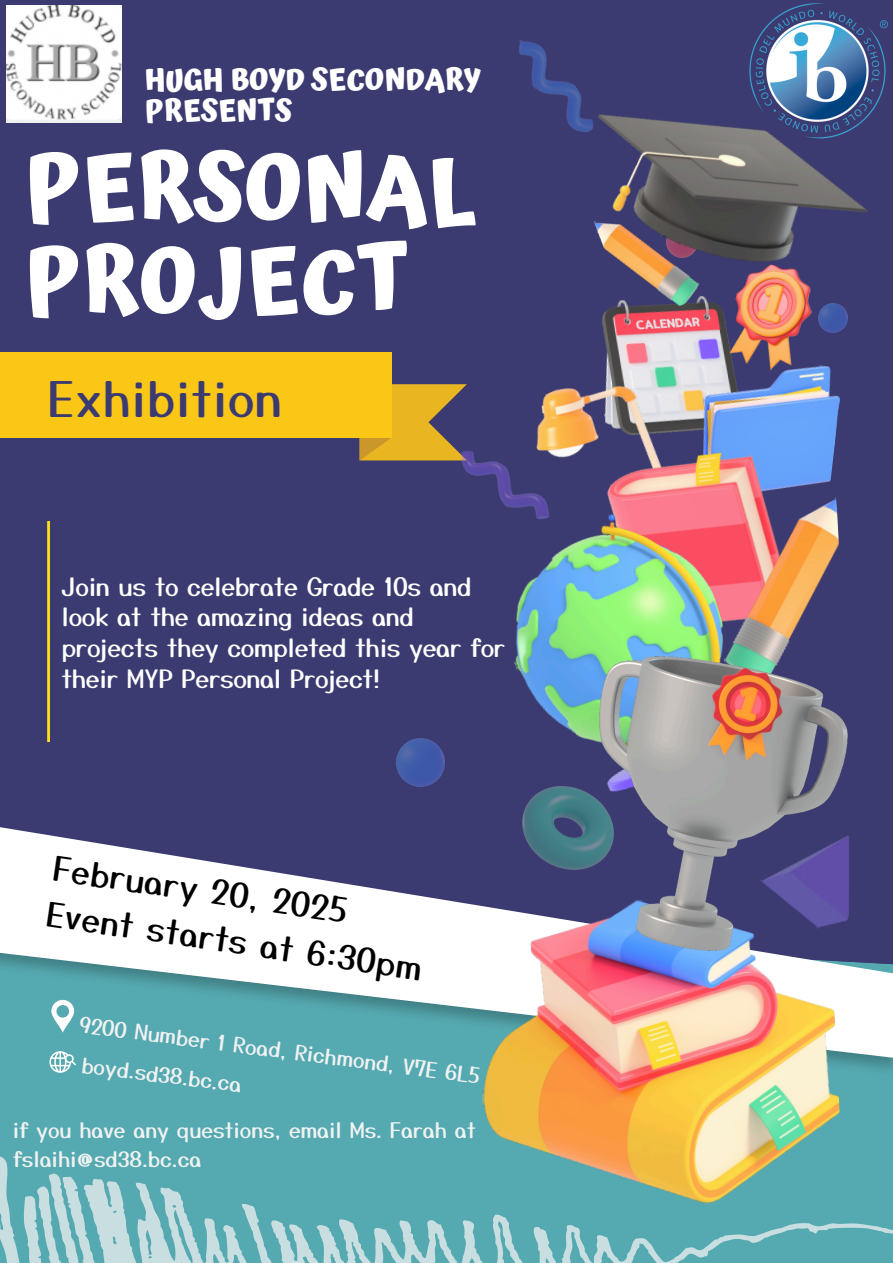
<style>
.page{position:relative;width:893px;height:1263px;background:#3b3b71}
.page>*{position:absolute;margin:0;border:0;box-sizing:border-box;transform-origin:0 0}
.t1{font:700 90px/93.4px "Atma";color:#fff}
.t2{font:48px "Yusei Magic";letter-spacing:.015em;color:#3b3b71}
.t3{font:33px "Yusei Magic";color:#000}
.t4{font:700 30px/30.9px "Atma";color:#fff}
.t5{font:24.75px/30.9px "Yusei Magic";letter-spacing:-.015em;color:#fff}
.t6{font:21px/29.2px "Yusei Magic";letter-spacing:-.005em;color:#f1f2f2}
</style>
<div class="page">
<div style="left:0;top:1076px;width:893px;height:80px;background:#55a9b0"></div>
<svg style="left:0;top:1156px;width:893px;height:107px;fill:#55a9b0"></svg>
<div style="left:0;top:1059px;width:893px;height:17px;background:#55a9b0"></div>
<svg style="left:0;top:827px;width:893px;height:232px"></svg>
<hr style="left:47px;top:521px;width:3px;height:221px;background:#ffde17">
<svg style="left:51px;top:1000px;width:23px;height:33px"></svg>
<svg style="left:49px;top:1051px;width:27px;height:21px"></svg>
<svg style="left:360px;top:384px;width:107px;height:76px"></svg>
<div style="left:0;top:353px;width:392px;height:85px;background:#fbc716"></div>
<img style="left:449px;top:444px;width:63px;height:49px">
<img style="left:602px;top:310px;width:123px;height:46px">
<img style="left:602px;top:310px;width:102px;height:14px">
<img style="left:818px;top:310px;width:29px;height:22px">
<img style="left:397px;top:738px;width:47px;height:48px">
<img style="left:593px;top:114px;width:275px;height:196px">
<img style="left:691px;top:352px;width:149px;height:129px">
<img style="left:536px;top:356px;width:167px;height:102px">
<img style="left:565px;top:407px;width:265px;height:90px">
<img style="left:476px;top:894px;width:366px;height:316px">
<img style="left:499px;top:493px;width:262px;height:249px">
<img style="left:716px;top:497px;width:123px;height:159px">
<img style="left:522px;top:786px;width:77px;height:83px">
<img style="left:599px;top:656px;width:248px;height:294px">
<img style="left:751px;top:811px;width:124px;height:126px">
<img style="left:725px;top:260px;width:93px;height:115px">
<img style="left:519px;top:40px;width:80px;height:104px">
<img style="left:749px;top:3px;width:138px;height:137px">
<img style="left:7px;top:5px;width:114px;height:117px">
<h1 class="t4" style="left:145px;top:65px;width:338px">HUGH BOYD SECONDARY<br>PRESENTS</h1>
<p class="t1" style="left:24px;top:141px;width:452px">PERSONAL<br>PROJECT</p>
<p class="t2" style="left:49px;top:361px;width:235px">Exhibition</p>
<p class="t5" style="left:62px;top:569px;width:445px">Join us to celebrate Grade 10s and look at the amazing ideas and projects they completed this year for their MYP Personal Project!</p>
<h3 class="t3" style="left:57px;top:843px;width:297px;rotate:8deg">February 20, 2025</h3>
<h3 class="t3" style="left:51px;top:889px;width:380px;rotate:8deg">Event starts at 6:30pm</h3>
<p class="t6" style="left:81px;top:1010px;width:405px;rotate:7deg">9200 Number 1 Road, Richmond, V7E 6L5</p>
<p class="t6" style="left:84px;top:1049px;width:162px;rotate:7deg">boyd.sd38.bc.ca</p>
<p class="t6" style="left:13px;top:1114px;width:464px">if you have any questions, email Ms. Farah at fslaihi@sd38.bc.ca</p>
</div>
